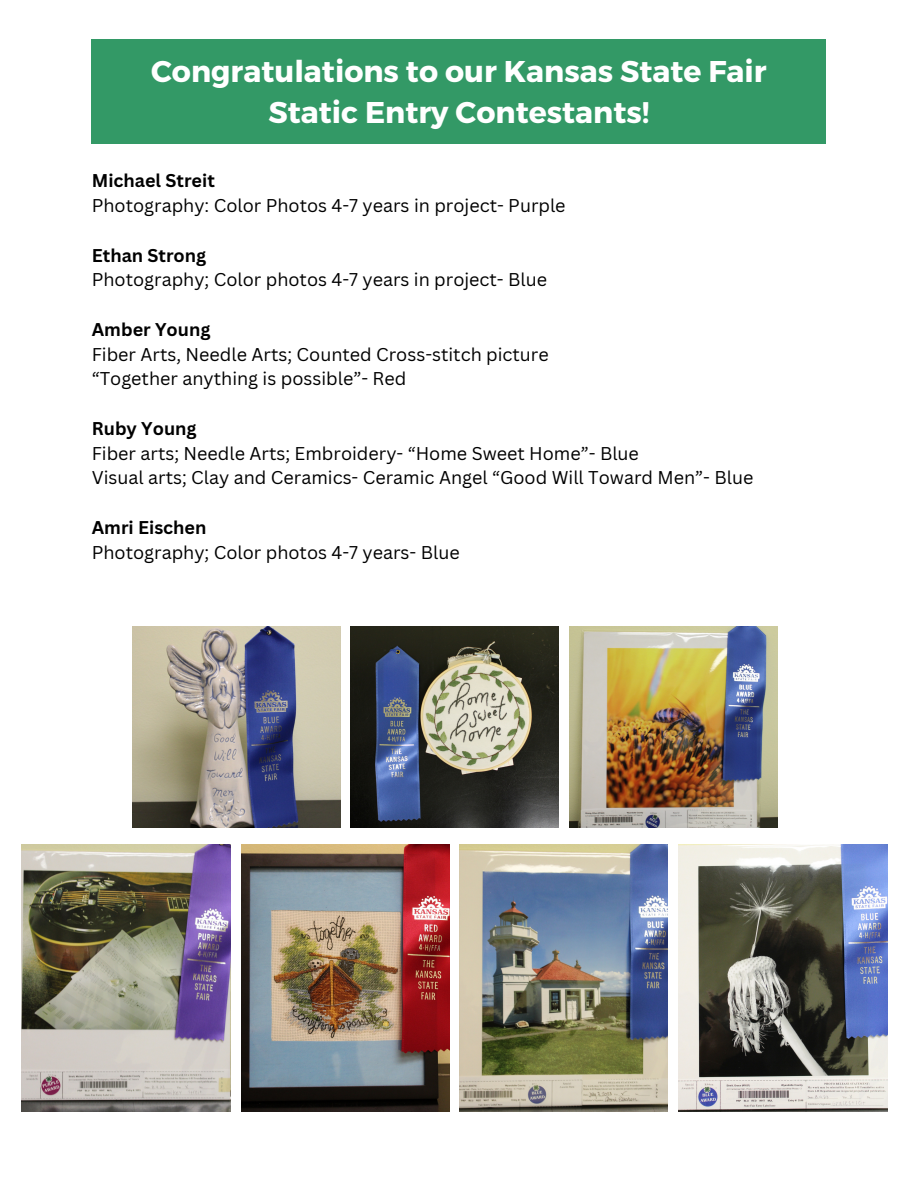
<style>
.page{position:relative;width:918px;height:1188px;background:#fff}
.page>*{position:absolute;margin:0;border:0;box-sizing:border-box;transform-origin:0 0}
.t1{font:700 30px/41.7px "Montserrat";color:#fff;text-align:center}
.t2{font:18px "Canva Sans";color:#000}
.t3{font:700 18px "Canva Sans";color:#000}
</style>
<div class="page">
<img style="left:133px;top:626px;width:208px;height:202px">
<img style="left:351px;top:626px;width:208px;height:202px">
<img style="left:569px;top:626px;width:208px;height:202px">
<img style="left:22px;top:844px;width:208px;height:267px">
<img style="left:241px;top:844px;width:208px;height:267px">
<img style="left:460px;top:844px;width:208px;height:267px">
<img style="left:679px;top:844px;width:208px;height:267px">
<div style="left:92px;top:40px;width:734px;height:103px;background:#396"></div>
<p class="t1" style="left:151px;top:49px;width:617px">Congratulations to our Kansas State Fair<br>Static Entry Contestants!</p>
<p class="t3" style="left:92px;top:168px;width:125px">Michael Streit</p>
<p class="t2" style="left:92px;top:193px;width:475px">Photography: Color Photos 4-7 years in project- Purple</p>
<p class="t3" style="left:92px;top:242px;width:116px">Ethan Strong</p>
<p class="t2" style="left:92px;top:267px;width:457px">Photography; Color photos 4-7 years in project- Blue</p>
<p class="t3" style="left:92px;top:317px;width:120px">Amber Young</p>
<p class="t2" style="left:92px;top:341px;width:459px">Fiber Arts, Needle Arts; Counted Cross-stitch picture</p>
<p class="t2" style="left:92px;top:366px;width:316px">“Together anything is possible”- Red</p>
<p class="t3" style="left:92px;top:416px;width:106px">Ruby Young</p>
<p class="t2" style="left:92px;top:440px;width:549px">Fiber arts; Needle Arts; Embroidery- “Home Sweet Home”- Blue</p>
<p class="t2" style="left:92px;top:465px;width:663px">Visual arts; Clay and Ceramics- Ceramic Angel “Good Will Toward Men”- Blue</p>
<p class="t3" style="left:92px;top:515px;width:116px">Amri Eischen</p>
<p class="t2" style="left:92px;top:539px;width:369px">Photography; Color photos 4-7 years- Blue</p>
</div>
